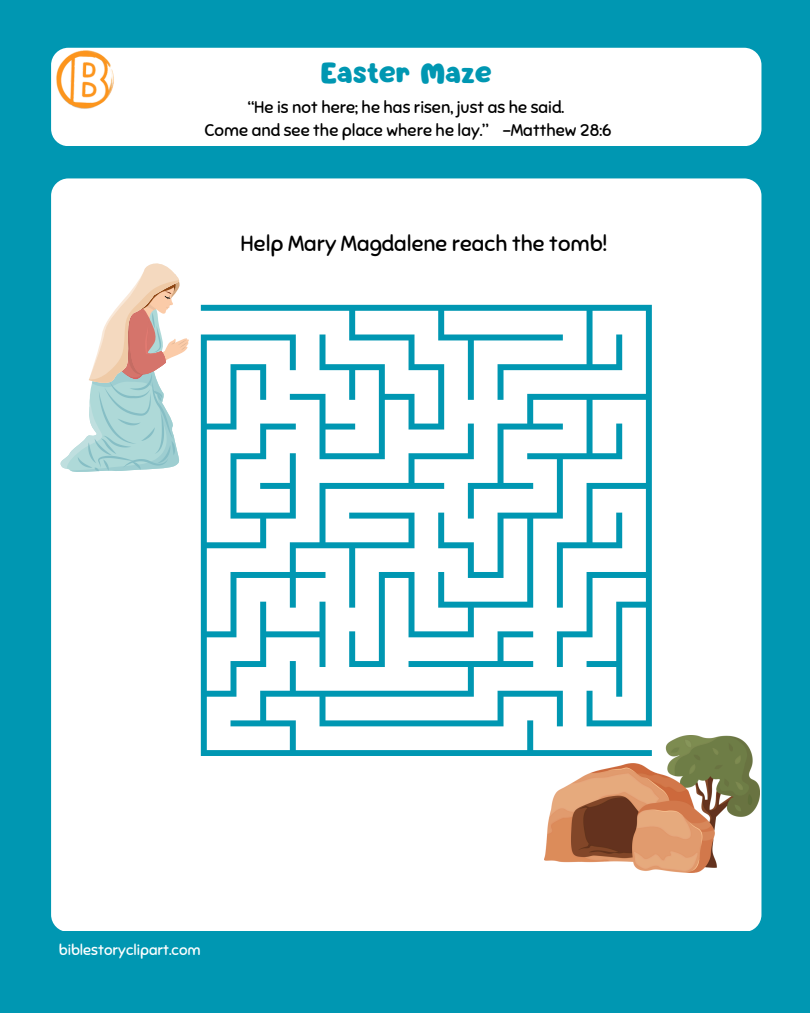
<style>
.page{position:relative;width:810px;height:1013px;background:#fff}
.page>*{position:absolute;margin:0;border:0;box-sizing:border-box;transform-origin:0 0}
.t1{font:25.5px "Mango";color:#0097b2}
.t2{font:21.9px "Sniglet";color:#000}
.t3{font:16.9px/23.2px "Sniglet";color:#000;text-align:center}
.t4{font:15px "Sniglet";color:#fff}
</style>
<div class="page">
<div style="left:0;top:0;width:810px;height:1012px;background:#0097b2"></div>
<div style="left:51px;top:48px;width:710px;height:98px;background:#fff;border-radius:17px"></div>
<img style="left:51px;top:48px;width:63px;height:66px">
<div style="left:51px;top:178px;width:710px;height:752px;background:#fff"></div>
<svg style="left:201px;top:305px;width:451px;height:29px;fill:#fff"></svg>
<svg style="left:201px;top:334px;width:451px;height:421px;fill:#fff"></svg>
<svg style="left:59px;top:257px;width:132px;height:216px;background:#e0e2de"></svg>
<img style="left:544px;top:735px;width:216px;height:137px">
<h1 class="t1" style="left:321px;top:62px;width:173px">Easter Maze</h1>
<h3 class="t3" style="left:204px;top:95px;width:409px">“He is not here; he has risen, just as he said.<br>Come and see the place where he lay.” -Matthew 28:6</h3>
<h2 class="t2" style="left:241px;top:230px;width:368px">Help Mary Magdalene reach the tomb!</h2>
<p class="t4" style="left:59px;top:940px;width:143px">biblestoryclipart.com</p>
</div>
